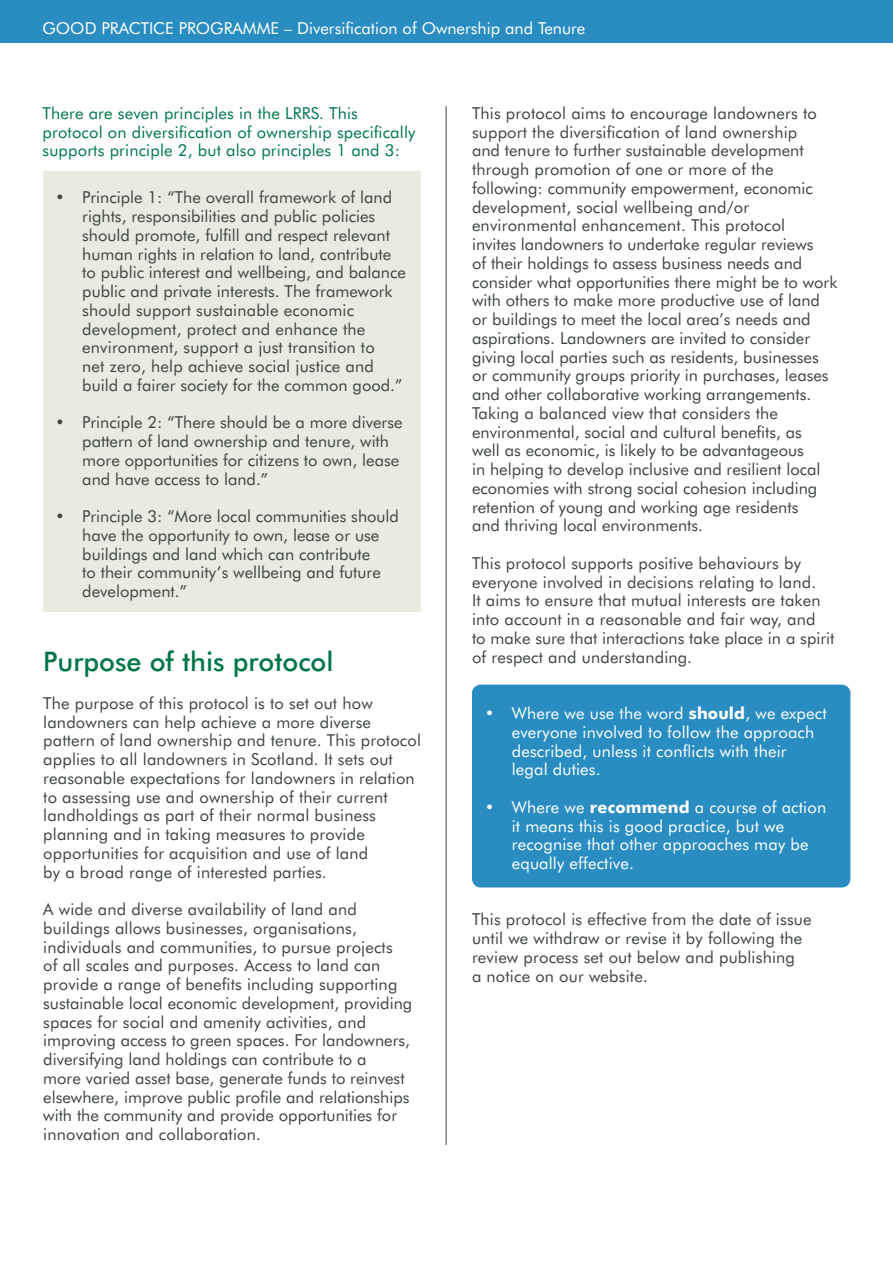
<style>
.page{position:relative;width:893px;height:1263px;background:#fff}
.page>*{position:absolute;margin:0;border:0;box-sizing:border-box;transform-origin:0 0}
.t1{font:500 27px "Futura BT";color:#007749}
.t2{font:16.5px/18.8px "Futura BT";color:#3e4543}
.t3{font:16.5px/18.8px "Futura BT";letter-spacing:.01em;color:#fff}
.t4{font:16.5px/18.8px "Futura BT";letter-spacing:.01em;color:#007749}
.s1{font-weight:700}
</style>
<div class="page">
<div style="left:43px;top:172px;width:378px;height:440px;background:#e9ebe1"></div>
<div style="left:472px;top:685px;width:378px;height:202px;background:#298dc1;border-radius:9px"></div>
<div style="left:0;top:0;width:893px;height:43px;background:#298dc1"></div>
<hr style="left:446px;top:106px;width:1px;height:1039px;background:#3e4543">
<p class="t3" style="left:43px;top:18px;width:544px">GOOD PRACTICE PROGRAMME – Diversification of Ownership and Tenure</p>
<p class="t4" style="left:43px;top:104px;width:374px">There are seven principles in the LRRS. This protocol on diversification of ownership specifically supports principle 2, but also principles 1 and 3:</p>
<p class="t2" style="left:82px;top:188px;width:325px;text-indent:-27px">• Principle 1: “The overall framework of land rights, responsibilities and public policies should promote, fulfill and respect relevant human rights in relation to land, contribute to public interest and wellbeing, and balance public and private interests. The framework should support sustainable economic development, protect and enhance the environment, support a just transition to<br>net zero, help achieve social justice and build a fairer society for the common good.”</p>
<p class="t2" style="left:82px;top:413px;width:322px;text-indent:-27px">• Principle 2: “There should be a more diverse pattern of land ownership and tenure, with more opportunities for citizens to own, lease and have access to land.”</p>
<p class="t2" style="left:82px;top:507px;width:318px;text-indent:-27px">• Principle 3: “More local communities should have the opportunity to own, lease or use buildings and land which can contribute<br>to their community’s wellbeing and future development.”</p>
<p class="t1" style="left:43px;top:645px;width:292px">Purpose of this protocol</p>
<p class="t2" style="left:43px;top:693px;width:379px">The purpose of this protocol is to set out how landowners can help achieve a more diverse pattern of land ownership and tenure. This protocol applies to all landowners in Scotland. It sets out reasonable expectations for landowners in relation to assessing use and ownership of their current landholdings as part of their normal business planning and in taking measures to provide opportunities for acquisition and use of land<br>by a broad range of interested parties.</p>
<p class="t2" style="left:43px;top:900px;width:370px">A wide and diverse availability of land and buildings allows businesses, organisations, individuals and communities, to pursue projects<br>of all scales and purposes. Access to land can provide a range of benefits including supporting sustainable local economic development, providing spaces for social and amenity activities, and improving access to green spaces. For landowners, diversifying land holdings can contribute to a<br>more varied asset base, generate funds to reinvest elsewhere, improve public profile and relationships with the community and provide opportunities for innovation and collaboration.</p>
<p class="t2" style="left:472px;top:104px;width:367px">This protocol aims to encourage landowners to support the diversification of land ownership<br>and tenure to further sustainable development through promotion of one or more of the following: community empowerment, economic development, social wellbeing and/or environmental enhancement. This protocol<br>invites landowners to undertake regular reviews<br>of their holdings to assess business needs and consider what opportunities there might be to work with others to make more productive use of land or buildings to meet the local area’s needs and aspirations. Landowners are invited to consider giving local parties such as residents, businesses or community groups priority in purchases, leases and other collaborative working arrangements.<br>Taking a balanced view that considers the environmental, social and cultural benefits, as<br>well as economic, is likely to be advantageous<br>in helping to develop inclusive and resilient local economies with strong social cohesion including retention of young and working age residents<br>and thriving local environments.</p>
<p class="t2" style="left:472px;top:554px;width:364px">This protocol supports positive behaviours by everyone involved in decisions relating to land.<br>It aims to ensure that mutual interests are taken into account in a reasonable and fair way, and<br>to make sure that interactions take place in a spirit of respect and understanding.</p>
<p class="t3" style="left:512px;top:704px;width:316px;text-indent:-27px">• Where we use the word <span class="s1">should</span>, we expect everyone involved to follow the approach described, unless it conflicts with their<br>legal duties.</p>
<p class="t3" style="left:512px;top:797px;width:316px;text-indent:-27px">• Where we <span class="s1">recommend</span> a course of action it means this is good practice, but we recognise that other approaches may be equally effective.</p>
<p class="t2" style="left:472px;top:910px;width:341px">This protocol is effective from the date of issue until we withdraw or revise it by following the review process set out below and publishing<br>a notice on our website.</p>
</div>
